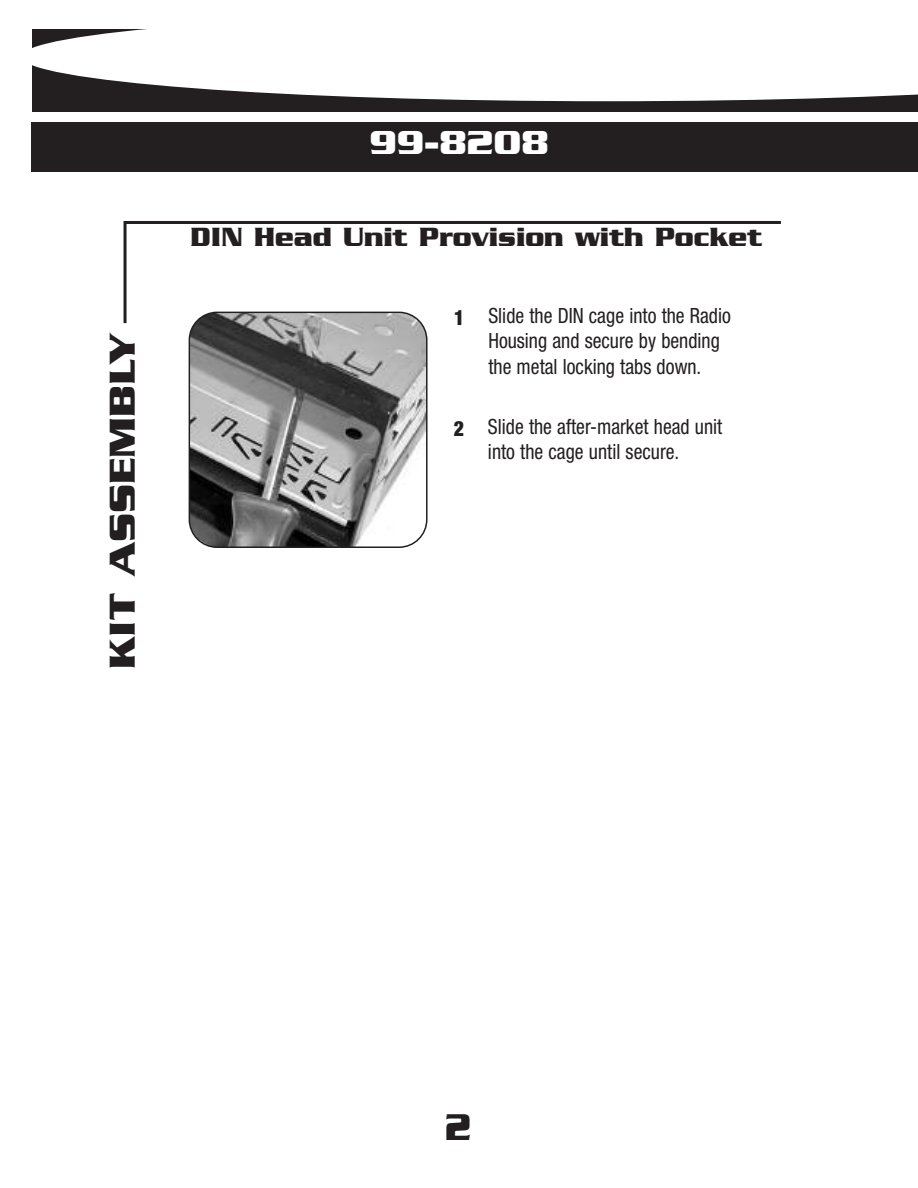
<style>
.page{position:relative;width:918px;height:1188px;background:#fff}
.page>*{position:absolute;margin:0;border:0;box-sizing:border-box;transform-origin:0 0}
.t1{font:700 40.2px "Serpentine";color:#231f20;scale:.87 1}
.t2{font:700 39px "Serpentine";color:#231f20;scale:1.06 1}
.t3{font:700 36px "Serpentine";color:#fff}
.t4{font:700 28.5px "Serpentine";color:#231f20;scale:.94 1}
.t5{font:condensed 21px/25.2px "Helvetica Neue";color:#231f20;scale:.94 1}
.s1{font-weight:900}
</style>
<div class="page">
<div style="left:32px;top:29px;width:886px;height:83px;background:#231f20"></div>
<svg style="left:32px;top:29px;width:886px;height:72px;background:#e7e7e7"></svg>
<div style="left:892px;top:18px;width:26px;height:59px;background:#fff"></div>
<div style="left:32px;top:123px;width:886px;height:49px;background:#231f20"></div>
<svg style="left:123px;top:221px;width:658px;height:103px"></svg>
<svg style="left:189px;top:312px;width:239px;height:236px;background:#8a8a8a"></svg>
<h2 class="t2" style="left:110px;top:669px;width:318px;rotate:-90deg">KIT ASSEMBLY</h2>
<h3 class="t3" style="left:369px;top:131px;width:181px">99-8208</h3>
<h3 class="t4" style="left:191px;top:228px;width:610px">DIN Head Unit Provision with Pocket</h3>
<p class="t5" style="left:488px;top:305px;width:259px;text-indent:-34px"><span class="s1">1</span> Slide the DIN cage into the Radio<br>Housing and secure by bending the metal locking tabs down.</p>
<p class="t5" style="left:454px;top:416px;width:287px;text-align:center"><span class="s1">2</span> Slide the after-market head unit into the cage until secure.</p>
<h1 class="t1" style="left:445px;top:1114px;width:31px">2</h1>
</div>
